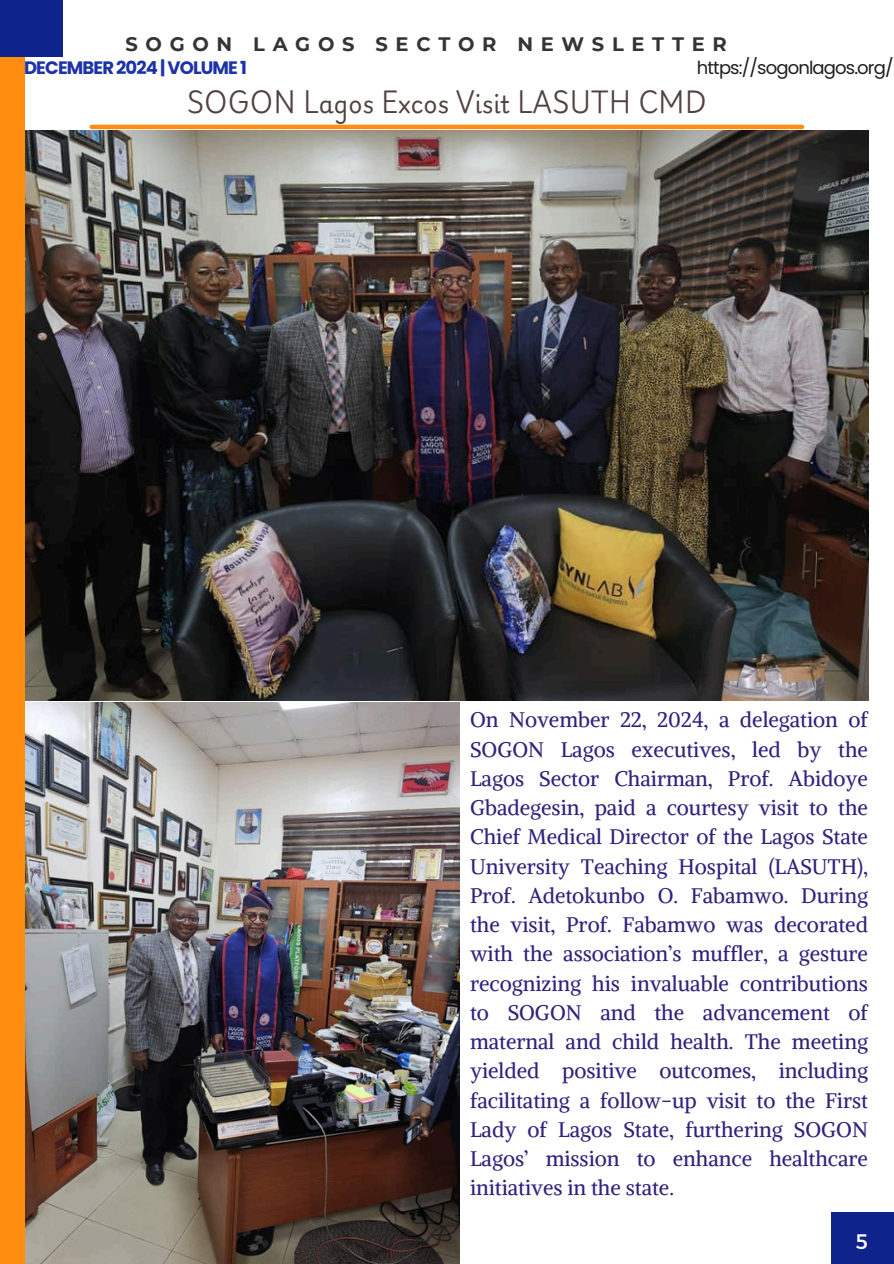
<style>
.page{position:relative;width:894px;height:1264px;background:#fff}
.page>*{position:absolute;margin:0;border:0;box-sizing:border-box;transform-origin:0 0}
.t1{font:24px "Playwrite US Modern";color:#514241}
.t2{font:21px/29.2px "Alike";color:#31217d;text-align:justify}
.t3{font:21px "Montserrat";color:#fff}
.t4{font:700 19.5px "Montserrat";letter-spacing:.395em;color:#343434}
.t5{font:18px "Poppins";letter-spacing:-.05em;color:#1e1e1e}
.t6{font:700 18px "Poppins";letter-spacing:-.05em;color:#1c32a8}
</style>
<div class="page">
<div style="left:0;top:0;width:24px;height:1263px;background:#ff8d10"></div>
<div style="left:0;top:0;width:63px;height:56px;background:#0f238d"></div>
<div style="left:831px;top:1212px;width:62px;height:51px;background:#0f238d"></div>
<hr style="left:92px;top:125px;width:709px;height:4px;background:#ff8d10">
<img style="left:26px;top:130px;width:841px;height:571px">
<img style="left:26px;top:702px;width:433px;height:561px">
<p class="t4" style="left:125px;top:33px;width:602px">SOGON LAGOS SECTOR NEWSLETTER</p>
<h1 class="t1" style="left:187px;top:90px;width:521px">SOGON Lagos Excos Visit LASUTH CMD</h1>
<p class="t6" style="left:24px;top:55px;width:224px">DECEMBER 2024 | VOLUME 1</p>
<h4 class="t5" style="left:696px;top:55px;width:198px">https://sogonlagos.org/</h4>
<p class="t2" style="left:470px;top:705px;width:399px">On November 22, 2024, a delegation of SOGON Lagos executives, led by the Lagos Sector Chairman, Prof. Abidoye Gbadegesin, paid a courtesy visit to the Chief Medical Director of the Lagos State University Teaching Hospital (LASUTH), Prof. Adetokunbo O. Fabamwo. During the visit, Prof. Fabamwo was decorated with the association’s muffler, a gesture recognizing his invaluable contributions to SOGON and the advancement of maternal and child health. The meeting yielded positive outcomes, including facilitating a follow-up visit to the First Lady of Lagos State, furthering SOGON Lagos’ mission to enhance healthcare initiatives in the state.</p>
<p class="t3" style="left:855px;top:1227px;width:14px">5</p>
</div>
